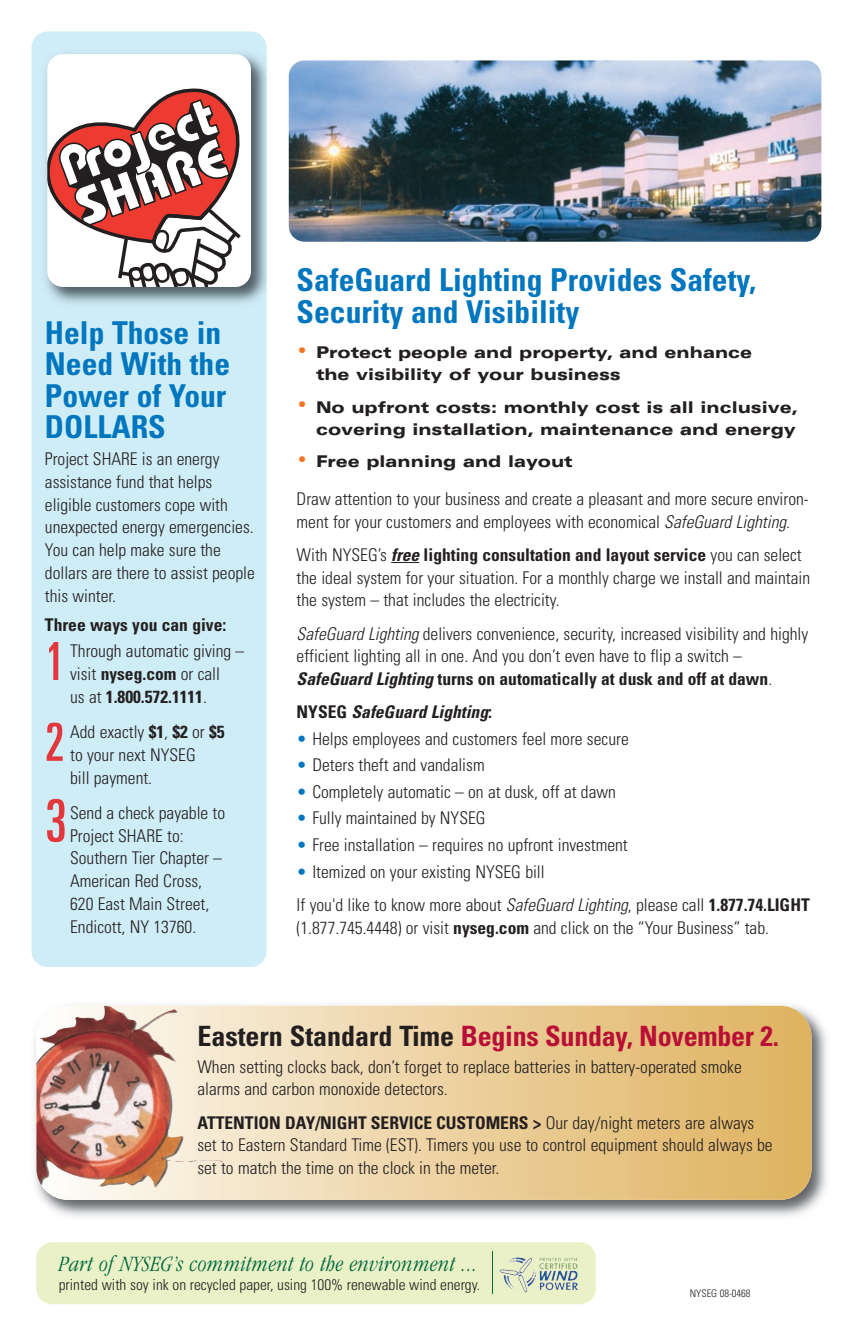
<style>
.page{position:relative;width:851px;height:1340px;background:#fff}
.page>*{position:absolute;margin:0;border:0;box-sizing:border-box;transform-origin:0 0}
.t1{font:ultra-condensed 58.8px "Univers";color:#e1373d}
.t2{font:ultra-condensed 52.5px "Univers";color:#e1373d}
.t3{font:700 condensed 31.5px/31.5px "Univers";color:#0076be}
.t4{font:700 condensed 28px "Univers";letter-spacing:-.01em;color:#b90f36}
.t5{font:italic 300 condensed 22.57px "Garamond";letter-spacing:.02em;color:#00673e}
.t6{font:300 condensed 17.5px/22.8px "Univers";color:#231f20}
.t7{font:italic 700 condensed 17.5px "Univers";color:#231f20}
.t8{font:700 condensed 17.5px "Univers";color:#231f20}
.t9{font:900 expanded 16.1px/22.1px "Univers";color:#231f20}
.t10{font:300 condensed 15.4px "Univers";color:#231f20}
.t11{font:300 condensed 10.5px "Univers";color:#231f20}
.s1{font-weight:700}
.s2{font-style:italic}
.s3{font-weight:700;font-style:italic}
.s4{font-style:normal}
.s5{color:#0076be}
.s6{color:#231f20}
</style>
<div class="page">
<div style="left:36px;top:1242px;width:559px;height:62px;background:#eaf1c6;border-radius:16px"></div>
<img style="left:499px;top:1257px;width:78px;height:35px">
<hr style="left:492px;top:1251px;width:1px;height:42px;background:#00673e">
<img style="left:289px;top:60px;width:532px;height:182px;border-radius:16px">
<svg style="left:391px;top:562px;width:28px;height:1px"></svg>
<img style="left:34px;top:1005px;width:793px;height:212px">
<svg style="left:36px;top:1005px;width:775px;height:194px;background:#eacc96"></svg>
<img style="left:36px;top:1005px;width:188px;height:194px">
<div style="left:31px;top:32px;width:235px;height:935px;background:#cfedf7;border-radius:16px"></div>
<img style="left:46px;top:47px;width:221px;height:262px">
<div style="left:47px;top:54px;width:204px;height:233px;background:#fff;border-radius:16px"></div>
<svg style="left:47px;top:89px;width:204px;height:198px"></svg>
<h3 class="t3" style="left:45px;top:319px;width:187px">Help Those in<br>Need With the<br>Power of Your<br>DOLLARS</h3>
<p class="t6" style="left:45px;top:449px;width:211px">Project SHARE is an energy assistance fund that helps eligible customers cope with unexpected energy emergencies.<br>You can help make sure the dollars are there to assist people this winter.</p>
<p class="t8" style="left:45px;top:618px;width:183px">Three ways you can give:</p>
<h2 class="t2" style="left:45px;top:642px;width:21px">1</h2>
<p class="t6" style="left:70px;top:641px;width:176px">Through automatic giving – visit <span class="s1">nyseg.com</span> or call<br>us at <span class="s1">1.800.572.1111</span>.</p>
<h2 class="t2" style="left:45px;top:723px;width:21px">2</h2>
<p class="t6" style="left:70px;top:722px;width:156px">Add exactly <span class="s1">$1</span>, <span class="s1">$2</span> or <span class="s1">$5 </span>to your next NYSEG<br>bill payment.</p>
<h1 class="t1" style="left:45px;top:799px;width:23px">3</h1>
<p class="t6" style="left:70px;top:803px;width:157px">Send a check payable to<br>Project SHARE to:<br>Southern Tier Chapter –<br>American Red Cross,<br>620 East Main Street,<br>Endicott, NY 13760.</p>
<h3 class="t3" style="left:296px;top:267px;width:461px">SafeGuard Lighting Provides Safety,<br>Security and Visibility</h3>
<p class="t9" style="left:316px;top:343px;width:437px;text-indent:-18px"><sup>•</sup> Protect people and property, and enhance the visibility of your business</p>
<p class="t9" style="left:298px;top:397px;width:501px;text-align:right"><sup>•</sup> No upfront costs: monthly cost is all inclusive, covering installation, maintenance and energy</p>
<p class="t9" style="left:298px;top:452px;width:276px"><sup>•</sup> Free planning and layout</p>
<p class="t6" style="left:296px;top:489px;width:513px">Draw attention to your business and create a pleasant and more secure environ&shy;ment for your customers and employees with economical <span class="s2">SafeGuard Lighting</span>.</p>
<p class="t6" style="left:296px;top:545px;width:515px">With NYSEG’s <span class="s3">free</span> <span class="s1">lighting consultation and layout service</span> you can select the ideal system for your situation. For a monthly charge we install and maintain the system – that includes the electricity.</p>
<p class="t6" style="left:296px;top:623px;width:513px"><span class="s2">SafeGuard Lighting</span> delivers convenience, security, increased visibility and highly efficient lighting all in one. And you don’t even have to flip a switch –<br><span class="s3">SafeGuard Lighting</span> <span class="s1">turns on automatically at dusk and off at dawn</span>.</p>
<p class="t7" style="left:296px;top:705px;width:197px"><span class="s4">NYSEG</span> SafeGuard Lighting<span class="s4">:</span></p>
<p class="t6" style="left:296px;top:728px;width:333px"><span class="s5">•</span> Helps employees and customers feel more secure</p>
<p class="t6" style="left:296px;top:755px;width:189px"><span class="s5">•</span> Deters theft and vandalism</p>
<p class="t6" style="left:296px;top:782px;width:321px"><span class="s5">•</span> Completely automatic – on at dusk, off at dawn</p>
<p class="t6" style="left:296px;top:808px;width:190px"><span class="s5">•</span> Fully maintained by NYSEG</p>
<p class="t6" style="left:296px;top:835px;width:332px"><span class="s5">•</span> Free installation – requires no upfront investment</p>
<p class="t6" style="left:296px;top:856px;width:514px;line-height:33.2px"><span class="s5">•</span> Itemized on your existing NYSEG bill<br>If you'd like to know more about <span class="s2">SafeGuard Lighting</span>, please call <span class="s1">1.877.74.LIGHT</span></p>
<p class="t6" style="left:296px;top:917px;width:474px">(1.877.745.4448) or visit <span class="s1">nyseg.com</span> and click on the “Your Business” tab.</p>
<h3 class="t4" style="left:197px;top:1025px;width:583px"><span class="s6">Eastern Standard Time</span> Begins Sunday, November 2.</h3>
<p class="t6" style="left:197px;top:1056px;width:546px">When setting clocks back, don’t forget to replace batteries in battery-operated smoke alarms and carbon monoxide detectors.</p>
<p class="t6" style="left:197px;top:1112px;width:577px"><span class="s1">ATTENTION DAY/NIGHT SERVICE CUSTOMERS &gt;</span> Our day/night meters are always set to Eastern Standard Time (EST). Timers you use to control equipment should always be set to match the time on the clock in the meter.</p>
<p class="t5" style="left:59px;top:1254px;width:420px">Part of NYSEG’s commitment to the environment ...</p>
<p class="t10" style="left:59px;top:1278px;width:423px">printed with soy ink on recycled paper, using 100% renewable wind energy.</p>
<p class="t11" style="left:689px;top:1289px;width:62px">NYSEG 08-0468</p>
</div>
